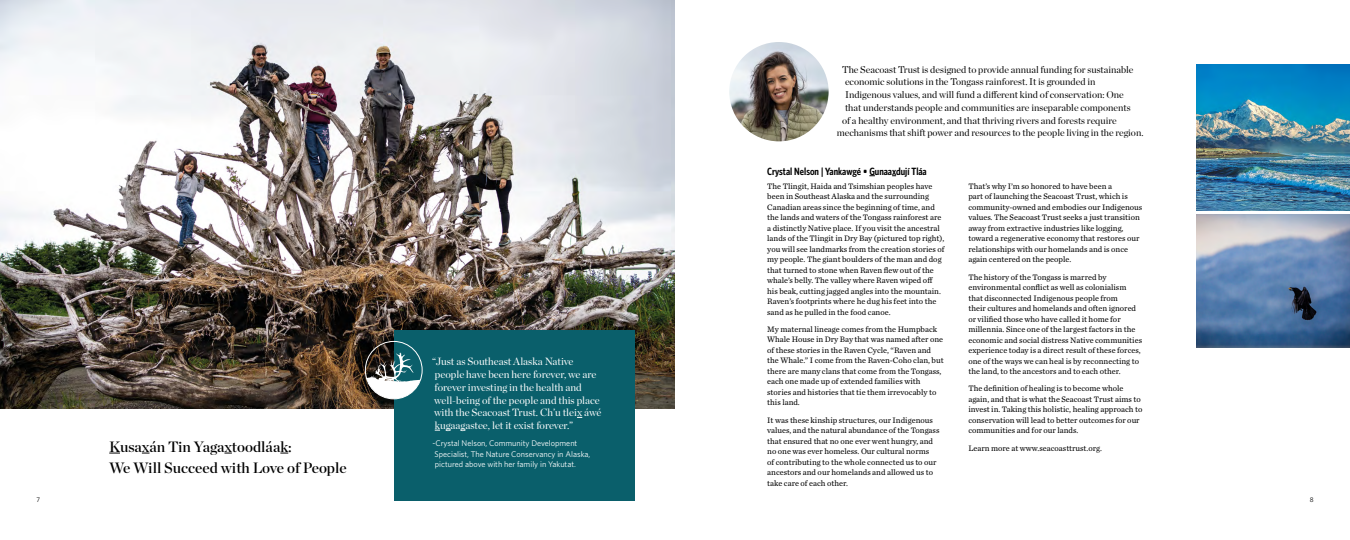
<style>
.page{position:relative;width:1350px;height:540px;background:#fff}
.page>*{position:absolute;margin:0;border:0;box-sizing:border-box;transform-origin:0 0}
.t1{font:15px/21.4px "Chronicle Display Semi";color:#000}
.t2{font:10.5px/12.8px "Chronicle Display";color:#fff}
.t3{font:600 10.5px "Whitney Condensed";color:#000}
.t4{font:9.75px "Chronicle Display";color:#000}
.t5{font:8.25px/10.5px "Chronicle Text G2";color:#000}
.t6{font:8.25px/10.5px "Whitney";color:#fff}
.t7{font:6.75px "Whitney";color:#000}
</style>
<div class="page">
<img style="left:0;top:0;width:675px;height:409px">
<div style="left:394px;top:331px;width:241px;height:170px;background:#0a5f6b"></div>
<svg style="left:365px;top:352px;width:57px;height:47px"></svg>
<div style="left:365px;top:341px;width:57px;height:58px;border:1px solid #fff;border-radius:50%"></div>
<img style="left:1197px;top:65px;width:153px;height:145px">
<img style="left:1197px;top:214px;width:153px;height:133px">
<img style="left:729px;top:42px;width:100px;height:99px;border-radius:50px">
<h1 class="t1" style="left:109px;top:435px;width:239px">Kusaxán Tin Yagaxtoodláak:<br>We Will Succeed with Love of People</h1>
<p class="t2" style="left:432px;top:355px;width:171px">“Just as Southeast Alaska Native people have been here forever, we are forever investing in the health and well-being of the people and this place with the Seacoast Trust. Ch’u tleix áwé kugaagastee, let it exist forever.”</p>
<p class="t6" style="left:432px;top:438px;width:159px">-Crystal Nelson, Community Development<br>Specialist, The Nature Conservancy in Alaska, pictured above with her family in Yakutat.</p>
<p class="t4" style="left:842px;top:62px;width:293px">The Seacoast Trust is designed to provide annual funding for sustainable</p>
<p class="t4" style="left:845px;top:74px;width:252px">economic solutions in the Tongass rainforest. It is grounded in</p>
<p class="t4" style="left:845px;top:87px;width:280px">Indigenous values, and will fund a different kind of conservation: One</p>
<p class="t4" style="left:845px;top:100px;width:287px">that understands people and communities are inseparable components</p>
<p class="t4" style="left:842px;top:113px;width:276px">of a healthy environment, and that thriving rivers and forests require</p>
<p class="t4" style="left:837px;top:125px;width:308px">mechanisms that shift power and resources to the people living in the region.</p>
<p class="t3" style="left:767px;top:164px;width:161px">Crystal Nelson | Yankawgé • Gunaaxdují Tláa</p>
<p class="t5" style="left:767px;top:180px;width:179px">The Tlingit, Haida and Tsimshian peoples have been in Southeast Alaska and the surrounding Canadian areas since the beginning of time, and the lands and waters of the Tongass rainforest are a distinctly Native place. If you visit the ancestral lands of the Tlingit in Dry Bay (pictured top right), you will see landmarks from the creation stories of my people. The giant boulders of the man and dog that turned to stone when Raven flew out of the whale’s belly. The valley where Raven wiped off his beak, cutting jagged angles into the mountain.<br>Raven’s footprints where he dug his feet into the sand as he pulled in the food canoe.</p>
<p class="t5" style="left:767px;top:323px;width:178px">My maternal lineage comes from the Humpback Whale House in Dry Bay that was named after one of these stories in the Raven Cycle, “Raven and the Whale.” I come from the Raven-Coho clan, but there are many clans that come from the Tongass, each one made up of extended families with stories and histories that tie them irrevocably to this land.</p>
<p class="t5" style="left:767px;top:414px;width:174px">It was these kinship structures, our Indigenous values, and the natural abundance of the Tongass that ensured that no one ever went hungry, and no one was ever homeless. Our cultural norms<br>of contributing to the whole connected us to our ancestors and our homelands and allowed us to take care of each other.</p>
<p class="t5" style="left:968px;top:180px;width:175px">That’s why I’m so honored to have been a<br>part of launching the Seacoast Trust, which is community-owned and embodies our Indigenous values. The Seacoast Trust seeks a just transition away from extractive industries like logging, toward a regenerative economy that restores our relationships with our homelands and is once again centered on the people.</p>
<p class="t5" style="left:968px;top:271px;width:175px">The history of the Tongass is marred by environmental conflict as well as colonialism that disconnected Indigenous people from<br>their cultures and homelands and often ignored or vilified those who have called it home for millennia. Since one of the largest factors in the economic and social distress Native communities experience today is a direct result of these forces, one of the ways we can heal is by reconnecting to the land, to the ancestors and to each other.</p>
<p class="t5" style="left:968px;top:383px;width:176px">The definition of healing is to become whole again, and that is what the Seacoast Trust aims to invest in. Taking this holistic, healing approach to conservation will lead to better outcomes for our communities and for our lands.</p>
<p class="t5" style="left:968px;top:442px;width:135px">Learn more at www.seacoasttrust.org.</p>
<p class="t7" style="left:37px;top:495px;width:5px">7</p>
<p class="t7" style="left:1310px;top:495px;width:5px">8</p>
</div>
